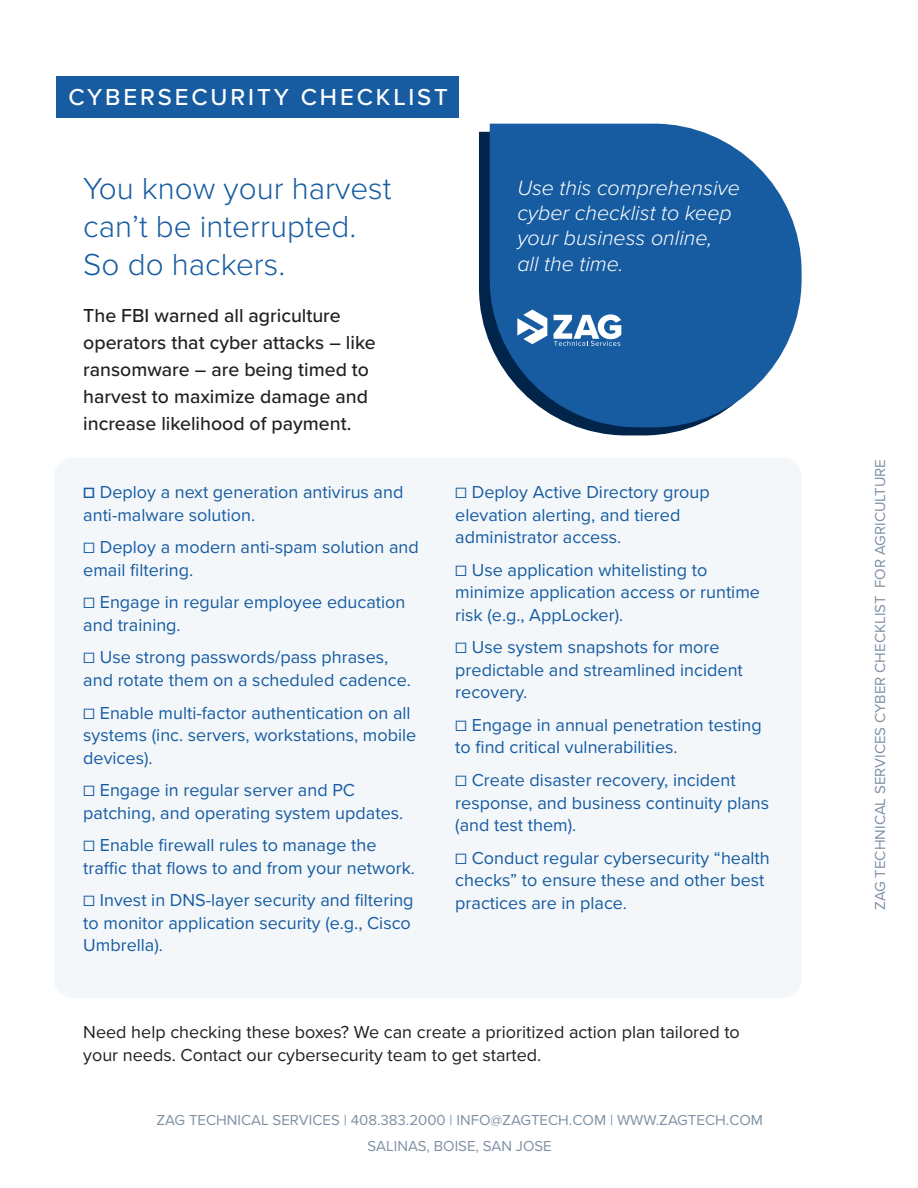
<style>
.page{position:relative;width:918px;height:1188px;background:#fff}
.page>*{position:absolute;margin:0;border:0;box-sizing:border-box;transform-origin:0 0}
.t1{font:300 31.5px/37.8px "Proxima Nova";color:#175ca1}
.t2{font:500 24px "Proxima Nova";letter-spacing:.12em;color:#fff}
.t3{font:italic 300 21.45px/25.5px "Proxima Nova";color:#fff}
.t4{font:500 19.5px/27px "Proxima Nova";color:#231f20}
.t5{font:18px/22.5px "Proxima Nova";color:#175ca1}
.t6{font:18px/22.5px "Proxima Nova";color:#231f20}
.t7{font:15px "Proxima Nova";color:#8091a4}
.s1{font-weight:700}
</style>
<div class="page">
<div style="left:56px;top:76px;width:403px;height:41px;background:#175ca1"></div>
<svg style="left:479px;top:132px;width:213px;height:303px;fill:#00244a"></svg>
<svg style="left:490px;top:124px;width:312px;height:303px;fill:#175ca1"></svg>
<div style="left:54px;top:458px;width:748px;height:540px;background:#f3f7fa;border-radius:18px"></div>
<svg style="left:554px;top:314px;width:67px;height:32px"></svg>
<svg style="left:517px;top:310px;width:30px;height:34px"></svg>
<p class="t2" style="left:68px;top:79px;width:381px">CYBERSECURITY CHECKLIST</p>
<p class="t1" style="left:83px;top:168px;width:310px">You know your harvest can’t be interrupted.<br>So do hackers.</p>
<p class="t4" style="left:83px;top:301px;width:294px">The FBI warned all agriculture operators that cyber attacks – like ransomware – are being timed to harvest to maximize damage and increase likelihood of payment.</p>
<p class="t5" style="left:83px;top:480px;width:322px"><span class="s1">☐</span> Deploy a next generation antivirus and anti-malware solution.</p>
<p class="t5" style="left:83px;top:535px;width:337px">☐ Deploy a modern anti-spam solution and email filtering.</p>
<p class="t5" style="left:83px;top:590px;width:324px">☐ Engage in regular employee education and training.</p>
<p class="t5" style="left:83px;top:645px;width:329px">☐ Use strong passwords/pass phrases, and rotate them on a scheduled cadence.</p>
<p class="t5" style="left:83px;top:701px;width:335px">☐ Enable multi-factor authentication on all systems (inc. servers, workstations, mobile devices).</p>
<p class="t5" style="left:83px;top:778px;width:322px">☐ Engage in regular server and PC patching, and operating system updates.</p>
<p class="t5" style="left:83px;top:833px;width:333px">☐ Enable firewall rules to manage the traffic that flows to and from your network.</p>
<p class="t5" style="left:83px;top:888px;width:332px">☐ Invest in DNS-layer security and filtering to monitor application security (e.g., Cisco<br>Umbrella).</p>
<p class="t3" style="left:517px;top:174px;width:224px">Use this comprehensive cyber checklist to keep your business online,<br>all the time.</p>
<p class="t5" style="left:455px;top:480px;width:256px">☐ Deploy Active Directory group elevation alerting, and tiered administrator access.</p>
<p class="t5" style="left:455px;top:558px;width:306px">☐ Use application whitelisting to minimize application access or runtime risk (e.g., AppLocker).</p>
<p class="t5" style="left:455px;top:635px;width:289px">☐ Use system snapshots for more predictable and streamlined incident recovery.</p>
<p class="t5" style="left:455px;top:713px;width:308px">☐ Engage in annual penetration testing to find critical vulnerabilities.</p>
<p class="t5" style="left:455px;top:768px;width:315px">☐ Create disaster recovery, incident response, and business continuity plans (and test them).</p>
<p class="t5" style="left:455px;top:846px;width:316px">☐ Conduct regular cybersecurity “health checks” to ensure these and other best practices are in place.</p>
<p class="t6" style="left:83px;top:1020px;width:658px">Need help checking these boxes? We can create a prioritized action plan tailored to your needs. Contact our cybersecurity team to get started.</p>
<p class="t7" style="left:156px;top:1109px;width:608px">ZAG TECHNICAL SERVICES | 408.383.2000 | INFO@ZAGTECH.COM | WWW.ZAGTECH.COM</p>
<p class="t7" style="left:368px;top:1134px;width:186px">SALINAS, BOISE, SAN JOSE</p>
<p class="t7" style="left:869px;top:910px;width:453px;rotate:-90deg">ZAG TECHNICAL SERVICES CYBER CHECKLIST FOR AGRICULTURE</p>
</div>
